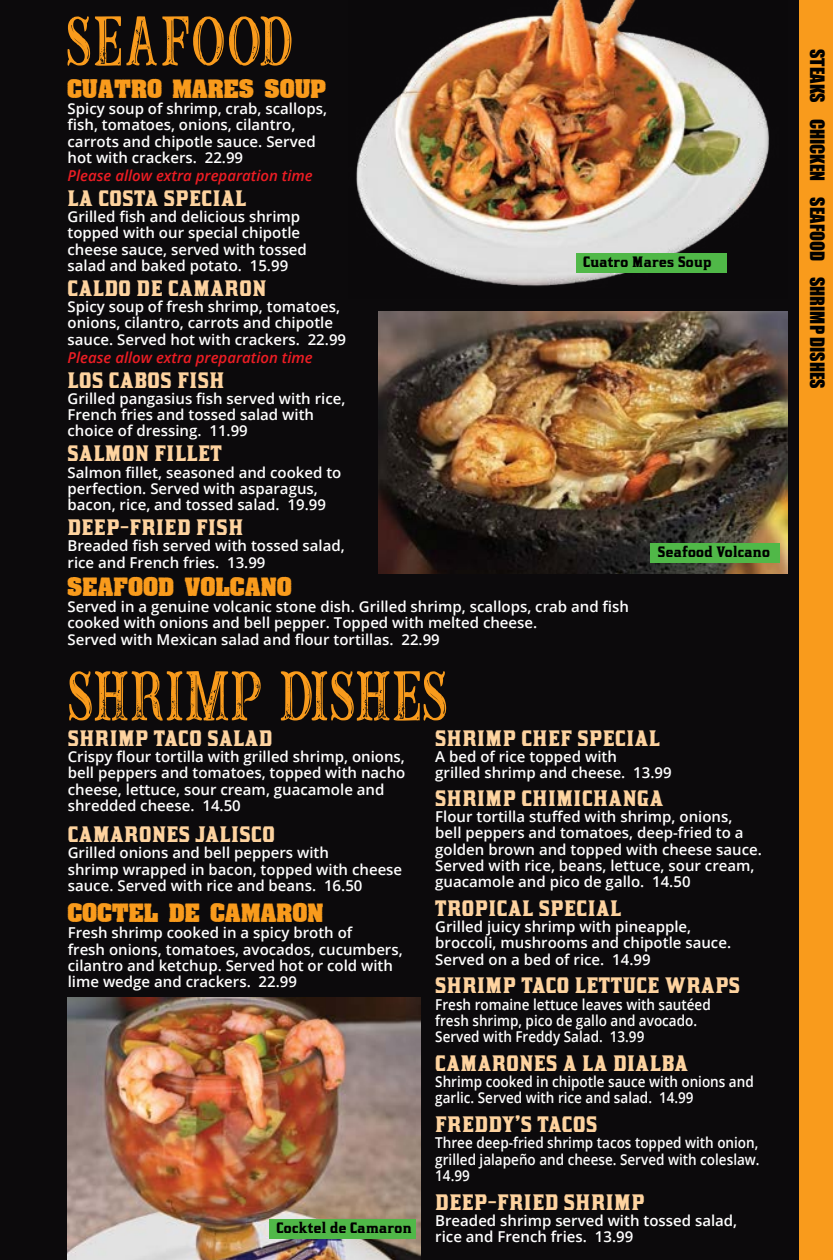
<style>
.page{position:relative;width:833px;height:1260px;background:#fff}
.page>*{position:absolute;margin:0;border:0;box-sizing:border-box;transform-origin:0 0}
.t1{font:79.75px "Buffalo Inline 2 Grunge";letter-spacing:.05em;color:#f99b1c;scale:.71 1}
.t2{font:79.75px "Buffalo Inline 2 Grunge";letter-spacing:.075em;color:#f99b1c;scale:.71 1}
.t3{font:700 20px "Kirsty Rg";letter-spacing:.03em;color:#fed39f}
.t4{font:20px "Dirty Old Town";letter-spacing:.03em;color:#f99b1c}
.t5{font:18.25px "Impact";color:#000}
.t6{font:600 15px/16.2px "Open Sans";color:#fff}
.t7{font:600 15px/16.2px "Open Sans";color:#fff;scale:.9 1}
.t8{font:italic 600 15px "Open Sans";color:#ed1d24}
.t9{font:700 13.5px "Kirsty Rg";letter-spacing:.03em;color:#000}
</style>
<div class="page">
<div style="left:0;top:0;width:832px;height:1260px;background:#0c0a0c"></div>
<div style="left:799px;top:0;width:33px;height:1260px;background:#f99b1c"></div>
<img style="left:356px;top:0;width:413px;height:286px">
<div style="left:575px;top:253px;width:151px;height:20px;background:#50b848"></div>
<img style="left:68px;top:997px;width:352px;height:263px">
<div style="left:269px;top:1219px;width:147px;height:19px;background:#50b848"></div>
<img style="left:378px;top:311px;width:410px;height:263px">
<div style="left:650px;top:543px;width:130px;height:19px;background:#50b848"></div>
<h1 class="t2" style="left:68px;top:1px;width:318px">SEAFOOD</h1>
<h2 class="t4" style="left:68px;top:79px;width:260px">CUATRO MARES SOUP</h2>
<p class="t6" style="left:68px;top:100px;width:261px">Spicy soup of shrimp, crab, scallops, fish, tomatoes, onions, cilantro, carrots and chipotle sauce. Served hot with crackers. 22.99</p>
<p class="t8" style="left:68px;top:165px;width:247px">Please allow extra preparation time</p>
<h2 class="t3" style="left:68px;top:185px;width:180px">LA COSTA SPECIAL</h2>
<p class="t6" style="left:68px;top:208px;width:241px">Grilled fish and delicious shrimp topped with our special chipotle cheese sauce, served with tossed salad and baked potato. 15.99</p>
<h2 class="t3" style="left:68px;top:275px;width:200px">CALDO DE CAMARON</h2>
<p class="t6" style="left:68px;top:298px;width:280px">Spicy soup of fresh shrimp, tomatoes, onions, cilantro, carrots and chipotle sauce. Served hot with crackers. 22.99</p>
<p class="t8" style="left:68px;top:347px;width:247px">Please allow extra preparation time</p>
<h2 class="t3" style="left:68px;top:366px;width:158px">LOS CABOS FISH</h2>
<p class="t6" style="left:68px;top:390px;width:279px">Grilled pangasius fish served with rice,<br>French fries and tossed salad with choice of dressing. 11.99</p>
<h2 class="t3" style="left:68px;top:440px;width:156px">SALMON FILLET</h2>
<p class="t6" style="left:68px;top:464px;width:275px">Salmon fillet, seasoned and cooked to perfection. Served with asparagus, bacon, rice, and tossed salad. 19.99</p>
<h2 class="t3" style="left:68px;top:514px;width:177px">DEEP-FRIED FISH</h2>
<p class="t6" style="left:68px;top:538px;width:279px">Breaded fish served with tossed salad, rice and French fries. 13.99</p>
<p class="t9" style="left:583px;top:252px;width:130px">Cuatro Mares Soup</p>
<p class="t9" style="left:658px;top:542px;width:113px">Seafood Volcano</p>
<h2 class="t4" style="left:68px;top:577px;width:225px">SEAFOOD VOLCANO</h2>
<p class="t6" style="left:68px;top:598px;width:563px">Served in a genuine volcanic stone dish. Grilled shrimp, scallops, crab and fish cooked with onions and bell pepper. Topped with melted cheese.<br>Served with Mexican salad and flour tortillas. 22.99</p>
<h1 class="t1" style="left:69px;top:656px;width:533px">SHRIMP DISHES</h1>
<h2 class="t3" style="left:68px;top:724px;width:206px">SHRIMP TACO SALAD</h2>
<p class="t6" style="left:68px;top:748px;width:339px">Crispy flour tortilla with grilled shrimp, onions, bell peppers and tomatoes, topped with nacho cheese, lettuce, sour cream, guacamole and shredded cheese. 14.50</p>
<h2 class="t3" style="left:68px;top:821px;width:208px">CAMARONES JALISCO</h2>
<p class="t6" style="left:68px;top:844px;width:336px">Grilled onions and bell peppers with<br>shrimp wrapped in bacon, topped with cheese sauce. Served with rice and beans. 16.50</p>
<h2 class="t4" style="left:68px;top:903px;width:257px">COCTEL DE CAMARON</h2>
<p class="t6" style="left:68px;top:924px;width:336px">Fresh shrimp cooked in a spicy broth of<br>fresh onions, tomatoes, avocados, cucumbers, cilantro and ketchup. Served hot or cold with lime wedge and crackers. 22.99</p>
<p class="t9" style="left:276px;top:1218px;width:137px">Cocktel de Camaron</p>
<h2 class="t3" style="left:435px;top:724px;width:226px">SHRIMP CHEF SPECIAL</h2>
<p class="t6" style="left:435px;top:748px;width:238px">A bed of rice topped with<br>grilled shrimp and cheese. 13.99</p>
<h2 class="t3" style="left:435px;top:784px;width:229px">SHRIMP CHIMICHANGA</h2>
<p class="t6" style="left:435px;top:808px;width:328px">Flour tortilla stuffed with shrimp, onions, bell peppers and tomatoes, deep-fried to a golden brown and topped with cheese sauce.<br>Served with rice, beans, lettuce, sour cream, guacamole and pico de gallo. 14.50</p>
<h2 class="t3" style="left:435px;top:894px;width:187px">TROPICAL SPECIAL</h2>
<p class="t6" style="left:435px;top:918px;width:297px">Grilled juicy shrimp with pineapple, broccoli, mushrooms and chipotle sauce.<br>Served on a bed of rice. 14.99</p>
<h2 class="t3" style="left:435px;top:972px;width:306px">SHRIMP TACO LETTUCE WRAPS</h2>
<p class="t7" style="left:435px;top:996px;width:308px">Fresh romaine lettuce leaves with sautéed fresh shrimp, pico de gallo and avocado.<br>Served with Freddy Salad. 13.99</p>
<h2 class="t3" style="left:435px;top:1049px;width:254px">CAMARONES A LA DIALBA</h2>
<p class="t7" style="left:435px;top:1073px;width:355px">Shrimp cooked in chipotle sauce with onions and garlic. Served with rice and salad. 14.99</p>
<h2 class="t3" style="left:435px;top:1111px;width:163px">FREDDY’S TACOS</h2>
<p class="t7" style="left:435px;top:1134px;width:362px;text-align:justify">Three deep-fried shrimp tacos topped with onion, grilled jalapeño and cheese. Served with coleslaw.<br>14.99</p>
<h2 class="t3" style="left:435px;top:1188px;width:211px">DEEP-FRIED SHRIMP</h2>
<p class="t6" style="left:435px;top:1212px;width:303px">Breaded shrimp served with tossed salad, rice and French fries. 13.99</p>
<p class="t5" style="left:831px;top:49px;width:341px;rotate:90deg">STEAKS CHICKEN SEAFOOD SHRIMP DISHES</p>
</div>
